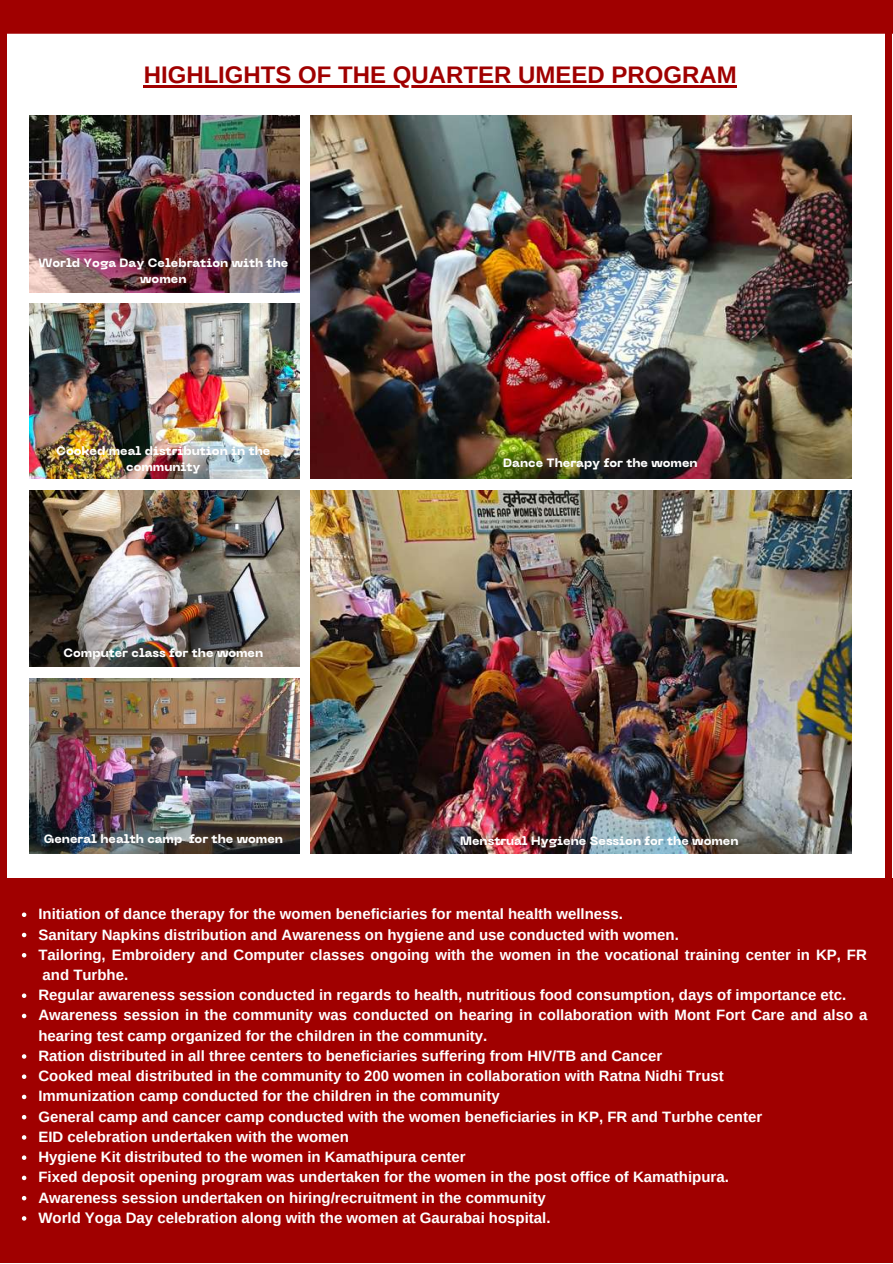
<style>
.page{position:relative;width:893px;height:1264px;background:#fff}
.page>*{position:absolute;margin:0;border:0;box-sizing:border-box;transform-origin:0 0}
.t1{font:700 24px "Arimo";color:#a00000}
.t2{font:700 15px/20.2px "Arimo";color:#fff}
.t3{font:800 12px/16px "PP Neue Machina";color:#fff;text-align:center}
</style>
<div class="page">
<div style="left:0;top:0;width:892px;height:34px;background:#a00000"></div>
<div style="left:0;top:0;width:7px;height:1257px;background:#a00000"></div>
<div style="left:885px;top:0;width:7px;height:1257px;background:#a00000"></div>
<hr style="left:144px;top:85px;width:592px;height:3px;background:#a00000">
<div style="left:0;top:878px;width:892px;height:384px;background:#a00000"></div>
<img style="left:29px;top:303px;width:270px;height:176px">
<img style="left:29px;top:116px;width:270px;height:176px">
<img style="left:310px;top:116px;width:541px;height:363px">
<img style="left:310px;top:490px;width:541px;height:363px">
<img style="left:29px;top:490px;width:270px;height:176px">
<img style="left:29px;top:678px;width:270px;height:175px">
<svg style="left:22px;top:912px;width:4px;height:5px"></svg>
<svg style="left:22px;top:932px;width:4px;height:5px"></svg>
<svg style="left:22px;top:953px;width:4px;height:4px"></svg>
<svg style="left:22px;top:993px;width:4px;height:5px"></svg>
<svg style="left:22px;top:1013px;width:4px;height:5px"></svg>
<svg style="left:22px;top:1054px;width:4px;height:4px"></svg>
<svg style="left:22px;top:1074px;width:4px;height:4px"></svg>
<svg style="left:22px;top:1094px;width:4px;height:5px"></svg>
<svg style="left:22px;top:1115px;width:4px;height:4px"></svg>
<svg style="left:22px;top:1135px;width:4px;height:4px"></svg>
<svg style="left:22px;top:1155px;width:4px;height:4px"></svg>
<svg style="left:22px;top:1175px;width:4px;height:5px"></svg>
<svg style="left:22px;top:1196px;width:4px;height:4px"></svg>
<svg style="left:22px;top:1216px;width:4px;height:4px"></svg>
<h1 class="t1" style="left:144px;top:61px;width:594px">HIGHLIGHTS OF THE QUARTER UMEED PROGRAM</h1>
<p class="t3" style="left:38px;top:256px;width:251px">World Yoga Day Celebration with the women</p>
<p class="t3" style="left:56px;top:444px;width:216px">Cooked meal distribution in the community</p>
<p class="t3" style="left:63px;top:646px;width:201px">Computer class for the women</p>
<p class="t3" style="left:44px;top:831px;width:241px">General health camp for the women</p>
<p class="t3" style="left:503px;top:456px;width:196px">Dance Therapy for the women</p>
<p class="t3" style="left:460px;top:834px;width:280px">Menstrual Hygiene Session for the women</p>
<p class="t2" style="left:38px;top:903px;width:830px">Initiation of dance therapy for the women beneficiaries for mental health wellness.<br>Sanitary Napkins distribution and Awareness on hygiene and use conducted with women.<br>Tailoring, Embroidery and Computer classes ongoing with the women in the vocational training center in KP, FR and Turbhe.<br>Regular awareness session conducted in regards to health, nutritious food consumption, days of importance etc.<br>Awareness session in the community was conducted on hearing in collaboration with Mont Fort Care and also a hearing test camp organized for the children in the community.<br>Ration distributed in all three centers to beneficiaries suffering from HIV/TB and Cancer<br>Cooked meal distributed in the community to 200 women in collaboration with Ratna Nidhi Trust<br>Immunization camp conducted for the children in the community<br>General camp and cancer camp conducted with the women beneficiaries in KP, FR and Turbhe center<br>EID celebration undertaken with the women<br>Hygiene Kit distributed to the women in Kamathipura center<br>Fixed deposit opening program was undertaken for the women in the post office of Kamathipura.<br>Awareness session undertaken on hiring/recruitment in the community<br>World Yoga Day celebration along with the women at Gaurabai hospital.</p>
</div>
